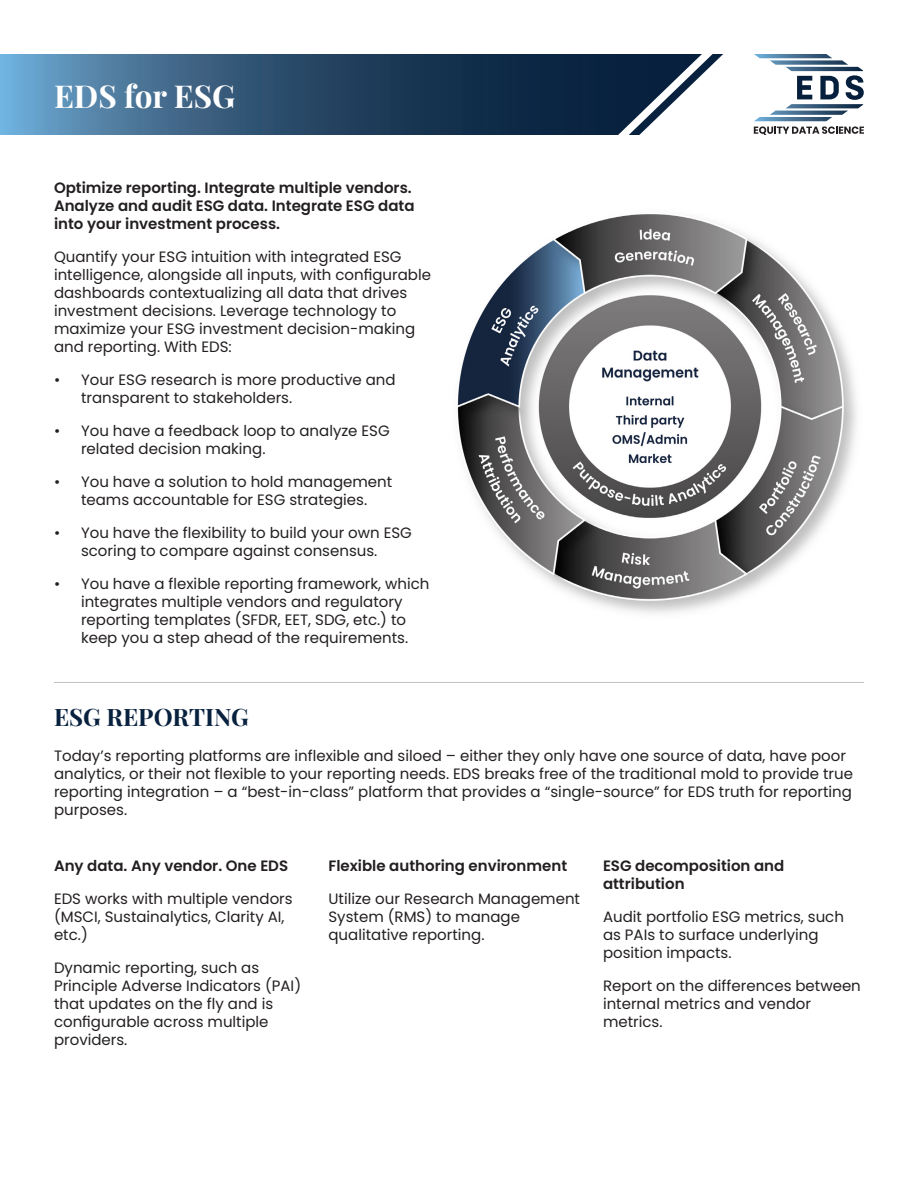
<style>
.page{position:relative;width:918px;height:1188px;background:#fff}
.page>*{position:absolute;margin:0;border:0;box-sizing:border-box;transform-origin:0 0}
.EDS_-_Heading_03_-_R{font:700 31.5px "Playfair Display";color:#fff}
.EDS_-_Heading_06_-_E{font:700 24px "Playfair Display";color:#08213f}
.Paragraph_Style_-_Re{font:15px/18px "Poppins";color:#231f20}
.Paragraph_Style_-_Re-2{font:600 15px/18px "Poppins";color:#231f20}
</style>
<div class="page">
<img style="left:457px;top:214px;width:400px;height:399px">
<svg style="left:0;top:54px;width:702px;height:81px"></svg>
<svg style="left:754px;top:54px;width:110px;height:81px"></svg>
<hr style="left:54px;top:682px;width:810px;height:1px;background:#bcc2c4">
<p class="EDS_-_Heading_03_-_R" style="left:54px;top:72px;width:183px">EDS for ESG</p>
<p class="Paragraph_Style_-_Re-2" style="left:54px;top:179px;width:362px">Optimize reporting. Integrate multiple vendors.<br>Analyze and audit ESG data. Integrate ESG data into your investment process.</p>
<p class="Paragraph_Style_-_Re" style="left:54px;top:248px;width:379px">Quantify your ESG intuition with integrated ESG intelligence, alongside all inputs, with configurable dashboards contextualizing all data that drives investment decisions. Leverage technology to maximize your ESG investment decision-making and reporting. With EDS:</p>
<p class="Paragraph_Style_-_Re" style="left:81px;top:371px;width:316px;text-indent:-27px">• Your ESG research is more productive and transparent to stakeholders.</p>
<p class="Paragraph_Style_-_Re" style="left:81px;top:422px;width:310px;text-indent:-27px">• You have a feedback loop to analyze ESG related decision making.</p>
<p class="Paragraph_Style_-_Re" style="left:54px;top:473px;width:340px;text-align:center">• You have a solution to hold management teams accountable for ESG strategies.</p>
<p class="Paragraph_Style_-_Re" style="left:54px;top:524px;width:359px;text-align:center">• You have the flexibility to build your own ESG scoring to compare against consensus.</p>
<p class="Paragraph_Style_-_Re" style="left:54px;top:575px;width:377px;text-align:center">• You have a flexible reporting framework, which integrates multiple vendors and regulatory reporting templates (SFDR, EET, SDG, etc.) to<br>keep you a step ahead of the requirements.</p>
<p class="EDS_-_Heading_06_-_E" style="left:54px;top:698px;width:196px">ESG REPORTING</p>
<p class="Paragraph_Style_-_Re" style="left:54px;top:746px;width:801px">Today’s reporting platforms are inflexible and siloed – either they only have one source of data, have poor analytics, or their not flexible to your reporting needs. EDS breaks free of the traditional mold to provide true reporting integration – a “best-in-class” platform that provides a “single-source” for EDS truth for reporting purposes.</p>
<p class="Paragraph_Style_-_Re-2" style="left:54px;top:856px;width:236px">Any data. Any vendor. One EDS</p>
<p class="Paragraph_Style_-_Re" style="left:54px;top:889px;width:240px">EDS works with multiple vendors (MSCI, Sustainalytics, Clarity AI, etc.)</p>
<p class="Paragraph_Style_-_Re" style="left:54px;top:958px;width:249px">Dynamic reporting, such as<br>Principle Adverse Indicators (PAI) that updates on the fly and is configurable across multiple providers.</p>
<p class="Paragraph_Style_-_Re-2" style="left:328px;top:856px;width:240px">Flexible authoring environment</p>
<p class="Paragraph_Style_-_Re" style="left:328px;top:889px;width:253px">Utilize our Research Management<br>System (RMS) to manage qualitative reporting.</p>
<p class="Paragraph_Style_-_Re-2" style="left:603px;top:856px;width:183px">ESG decomposition and attribution</p>
<p class="Paragraph_Style_-_Re" style="left:603px;top:907px;width:243px">Audit portfolio ESG metrics, such as PAIs to surface underlying position impacts.</p>
<p class="Paragraph_Style_-_Re" style="left:603px;top:976px;width:259px">Report on the differences between internal metrics and vendor metrics.</p>
</div>
